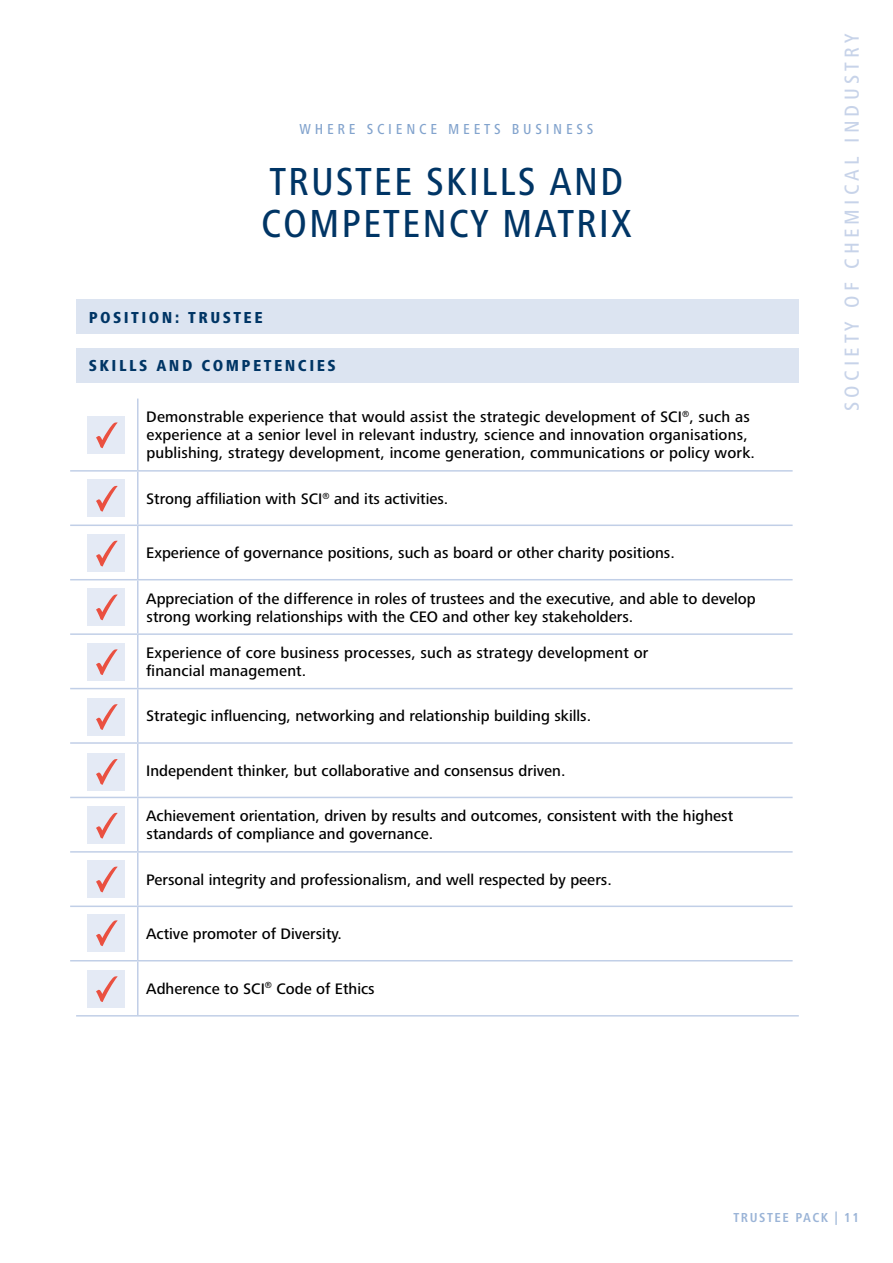
<style>
.page{position:relative;width:893px;height:1263px;background:#fff}
.page>*{position:absolute;margin:0;border:0;box-sizing:border-box;transform-origin:0 0}
.t1{font:500 condensed 40.5px/42px "Frutiger Next Pro";letter-spacing:.05em;color:#003565}
.t2{font:500 condensed 21px "Frutiger Next Pro";letter-spacing:.2em;color:#c7d3e9}
.t3{font:800 condensed 16.5px "Frutiger Next Pro";letter-spacing:.15em;color:#003565}
.t4{font:500 15.75px/18px "Frutiger Next Pro";color:#000}
.t5{font:500 condensed 15px "Frutiger Next Pro";letter-spacing:.25em;color:#82a3cd}
.t6{font:700 condensed 13.5px "Frutiger Next Pro";letter-spacing:.12em;color:#9bb4d7}
</style>
<div class="page">
<div style="left:76px;top:300px;width:723px;height:34px;background:#dce4f1"></div>
<div style="left:76px;top:349px;width:723px;height:34px;background:#dce4f1"></div>
<hr style="left:137px;top:399px;width:2px;height:71px;background:#c1cfe7">
<hr style="left:70px;top:470px;width:68px;height:2px;background:#c1cfe7">
<hr style="left:138px;top:470px;width:655px;height:2px;background:#c1cfe7">
<hr style="left:137px;top:472px;width:2px;height:52px;background:#c1cfe7">
<hr style="left:70px;top:524px;width:68px;height:2px;background:#c1cfe7">
<hr style="left:138px;top:524px;width:655px;height:2px;background:#c1cfe7">
<hr style="left:137px;top:526px;width:2px;height:53px;background:#c1cfe7">
<hr style="left:70px;top:579px;width:68px;height:1px;background:#c1cfe7">
<hr style="left:138px;top:579px;width:655px;height:1px;background:#c1cfe7">
<hr style="left:137px;top:580px;width:2px;height:53px;background:#c1cfe7">
<hr style="left:70px;top:633px;width:68px;height:2px;background:#c1cfe7">
<hr style="left:138px;top:633px;width:655px;height:2px;background:#c1cfe7">
<hr style="left:137px;top:635px;width:2px;height:53px;background:#c1cfe7">
<hr style="left:70px;top:688px;width:68px;height:1px;background:#c1cfe7">
<hr style="left:138px;top:688px;width:655px;height:1px;background:#c1cfe7">
<hr style="left:137px;top:689px;width:2px;height:53px;background:#c1cfe7">
<hr style="left:70px;top:742px;width:68px;height:2px;background:#c1cfe7">
<hr style="left:138px;top:742px;width:655px;height:2px;background:#c1cfe7">
<hr style="left:137px;top:744px;width:2px;height:53px;background:#c1cfe7">
<hr style="left:70px;top:797px;width:68px;height:1px;background:#c1cfe7">
<hr style="left:138px;top:797px;width:655px;height:1px;background:#c1cfe7">
<hr style="left:137px;top:798px;width:2px;height:53px;background:#c1cfe7">
<hr style="left:70px;top:851px;width:68px;height:2px;background:#c1cfe7">
<hr style="left:138px;top:851px;width:655px;height:2px;background:#c1cfe7">
<hr style="left:137px;top:853px;width:2px;height:52px;background:#c1cfe7">
<hr style="left:70px;top:905px;width:68px;height:2px;background:#c1cfe7">
<hr style="left:138px;top:905px;width:655px;height:2px;background:#c1cfe7">
<hr style="left:137px;top:907px;width:2px;height:53px;background:#c1cfe7">
<hr style="left:70px;top:960px;width:68px;height:1px;background:#c1cfe7">
<hr style="left:138px;top:960px;width:655px;height:1px;background:#c1cfe7">
<hr style="left:137px;top:961px;width:2px;height:54px;background:#c1cfe7">
<div style="left:88px;top:416px;width:37px;height:38px;background:#e4eaf5"></div>
<svg style="left:96px;top:422px;width:22px;height:27px"></svg>
<div style="left:88px;top:480px;width:37px;height:37px;background:#e4eaf5"></div>
<svg style="left:96px;top:486px;width:22px;height:26px"></svg>
<div style="left:88px;top:535px;width:37px;height:37px;background:#e4eaf5"></div>
<svg style="left:96px;top:541px;width:22px;height:26px"></svg>
<div style="left:88px;top:588px;width:37px;height:38px;background:#e4eaf5"></div>
<svg style="left:96px;top:594px;width:22px;height:27px"></svg>
<div style="left:88px;top:643px;width:37px;height:37px;background:#e4eaf5"></div>
<svg style="left:96px;top:649px;width:22px;height:26px"></svg>
<div style="left:88px;top:698px;width:37px;height:37px;background:#e4eaf5"></div>
<svg style="left:96px;top:704px;width:22px;height:26px"></svg>
<div style="left:88px;top:753px;width:37px;height:37px;background:#e4eaf5"></div>
<svg style="left:96px;top:759px;width:22px;height:26px"></svg>
<div style="left:88px;top:807px;width:37px;height:37px;background:#e4eaf5"></div>
<svg style="left:96px;top:813px;width:22px;height:26px"></svg>
<div style="left:88px;top:860px;width:37px;height:38px;background:#e4eaf5"></div>
<svg style="left:96px;top:866px;width:22px;height:27px"></svg>
<div style="left:88px;top:914px;width:37px;height:37px;background:#e4eaf5"></div>
<svg style="left:96px;top:920px;width:22px;height:26px"></svg>
<div style="left:88px;top:970px;width:37px;height:37px;background:#e4eaf5"></div>
<svg style="left:96px;top:976px;width:22px;height:26px"></svg>
<hr style="left:76px;top:1015px;width:723px;height:1px;background:#c1cfe7">
<p class="t5" style="left:299px;top:121px;width:296px">WHERE SCIENCE MEETS BUSINESS</p>
<h1 class="t1" style="left:261px;top:161px;width:372px">TRUSTEE SKILLS AND<br>COMPETENCY MATRIX</h1>
<p class="t3" style="left:89px;top:308px;width:176px">POSITION: TRUSTEE</p>
<p class="t3" style="left:89px;top:356px;width:249px">SKILLS AND COMPETENCIES</p>
<p class="t4" style="left:146px;top:408px;width:610px">Demonstrable experience that would assist the strategic development of SCI<sup>®</sup>, such as experience at a senior level in relevant industry, science and innovation organisations, publishing, strategy development, income generation, communications or policy work.</p>
<p class="t4" style="left:146px;top:489px;width:304px">Strong affiliation with SCI<sup>®</sup> and its activities.</p>
<p class="t4" style="left:146px;top:544px;width:530px">Experience of governance positions, such as board or other charity positions.</p>
<p class="t4" style="left:146px;top:589px;width:611px">Appreciation of the difference in roles of trustees and the executive, and able to develop strong working relationships with the CEO and other key stakeholders.</p>
<p class="t4" style="left:146px;top:644px;width:504px">Experience of core business processes, such as strategy development or financial management.</p>
<p class="t4" style="left:146px;top:707px;width:446px">Strategic influencing, networking and relationship building skills.</p>
<p class="t4" style="left:146px;top:762px;width:421px">Independent thinker, but collaborative and consensus driven.</p>
<p class="t4" style="left:146px;top:807px;width:588px">Achievement orientation, driven by results and outcomes, consistent with the highest standards of compliance and governance.</p>
<p class="t4" style="left:146px;top:870px;width:467px">Personal integrity and professionalism, and well respected by peers.</p>
<p class="t4" style="left:146px;top:925px;width:197px">Active promoter of Diversity.</p>
<p class="t4" style="left:146px;top:979px;width:230px">Adherence to SCI<sup>®</sup> Code of Ethics</p>
<h2 class="t2" style="left:840px;top:411px;width:379px;rotate:-90deg">SOCIETY OF CHEMICAL INDUSTRY</h2>
<p class="t6" style="left:733px;top:1209px;width:127px">TRUSTEE PACK | 11</p>
</div>
